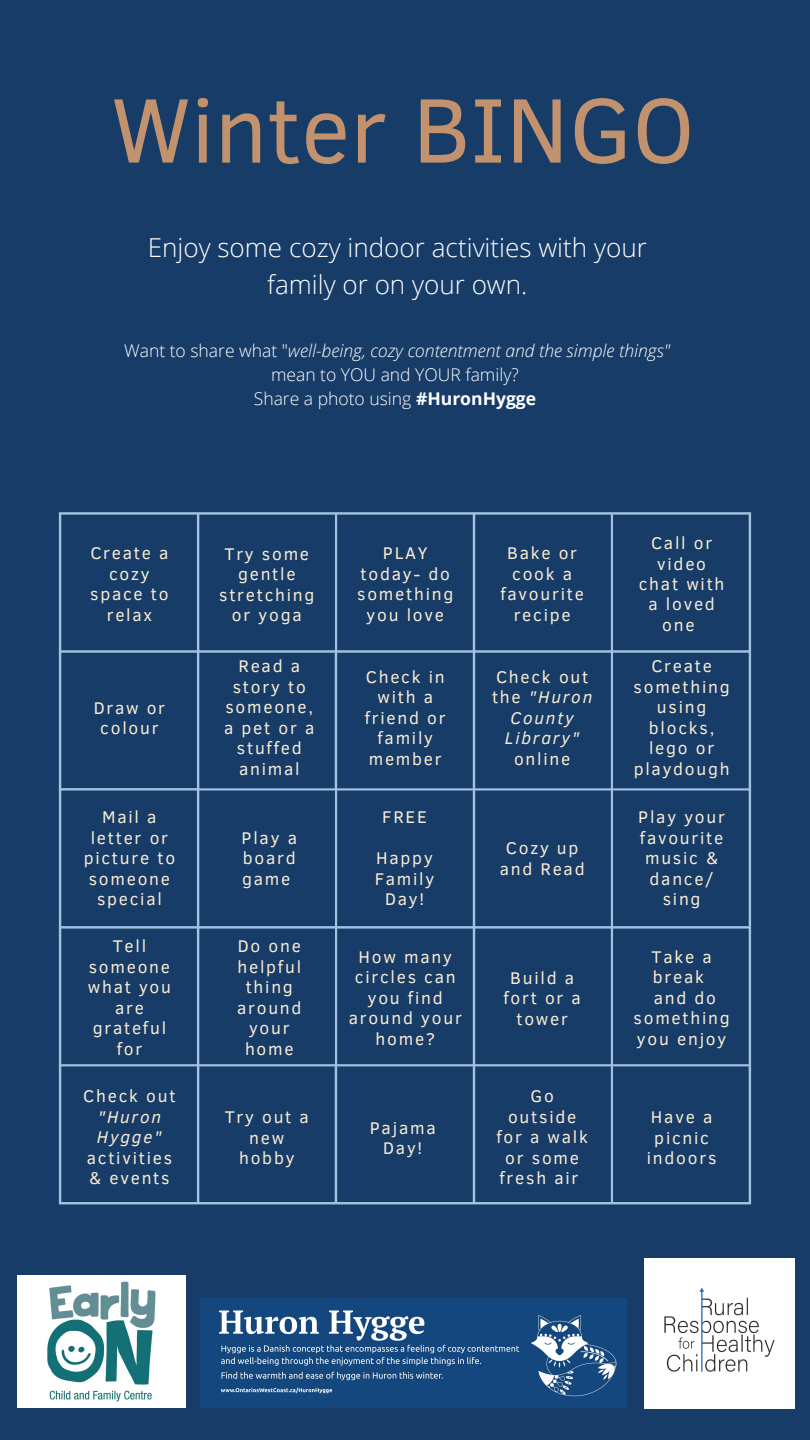
<style>
.page{position:relative;width:810px;height:1440px;background:#173c67}
.page>*{position:absolute;margin:0;border:0;box-sizing:border-box;transform-origin:0 0}
.t1{font:93.5px "Clear Sans";color:#c2926f}
.t2{font:300 26.1px/36.5px "Open Sans";color:#fff;text-align:center}
.t3{font:italic 300 17.5px/24.1px "Open Sans";color:#fff;text-align:center}
.t4{font:300 17.5px "Open Sans";color:#fff}
.t5{font:17.4px/20.5px "Clear Sans";letter-spacing:.1em;color:#f9ecd6;text-align:center}
.t6{font:italic 17.4px/20.5px "Clear Sans";letter-spacing:.1em;color:#f9ecd6;text-align:center}
.s1{font-style:normal}
.s2{font-weight:700}
.s3{font-style:italic}
</style>
<div class="page">
<svg style="left:59px;top:512px;width:692px;height:692px"></svg>
<img style="left:200px;top:1298px;width:426px;height:110px">
<img style="left:17px;top:1275px;width:168px;height:132px">
<img style="left:644px;top:1258px;width:150px;height:150px">
<p class="t1" style="left:111px;top:62px;width:585px">Winter BINGO</p>
<p class="t2" style="left:148px;top:229px;width:501px">Enjoy some cozy indoor activities with your family or on your own.</p>
<p class="t3" style="left:124px;top:338px;width:547px"><span class="s1">Want to share what "</span>well-being, cozy contentment and the simple things" <span class="s1">mean to YOU and YOUR family?</span></p>
<p class="t4" style="left:254px;top:387px;width:284px">Share a photo using <span class="s2">#HuronHygge</span></p>
<p class="t5" style="left:90px;top:542px;width:80px">Create a cozy space to relax</p>
<p class="t5" style="left:357px;top:542px;width:98px">PLAY today- do something you love</p>
<p class="t5" style="left:500px;top:542px;width:85px">Bake or cook a favourite recipe</p>
<p class="t5" style="left:639px;top:532px;width:87px">Call or video chat with a loved one</p>
<p class="t5" style="left:219px;top:542px;width:97px">Try some gentle stretching or yoga</p>
<p class="t5" style="left:94px;top:697px;width:73px">Draw or colour</p>
<p class="t5" style="left:224px;top:655px;width:92px">Read a story to someone, a pet or a stuffed animal</p>
<p class="t6" style="left:492px;top:665px;width:102px"><span class="s1">Check out the</span> "Huron<br>County<br>Library" <span class="s1">online</span></p>
<p class="t5" style="left:634px;top:655px;width:98px">Create something using blocks, lego or playdough</p>
<p class="t5" style="left:365px;top:665px;width:82px">Check in with a friend or family member</p>
<p class="t5" style="left:84px;top:806px;width:93px">Mail a letter or picture to someone special</p>
<p class="t5" style="left:382px;top:806px;width:46px">FREE</p>
<p class="t5" style="left:242px;top:827px;width:57px;text-align:justify">Play a board game</p>
<p class="t5" style="left:500px;top:837px;width:86px">Cozy up and Read</p>
<p class="t5" style="left:375px;top:847px;width:61px">Happy<br>Family<br>Day!</p>
<p class="t5" style="left:88px;top:935px;width:85px">Tell someone what you are grateful for</p>
<p class="t5" style="left:349px;top:946px;width:115px">How many circles can you find around your home?</p>
<p class="t5" style="left:237px;top:935px;width:66px">Do one helpful thing around your home</p>
<p class="t5" style="left:503px;top:966px;width:79px">Build a fort or a tower</p>
<p class="t5" style="left:638px;top:806px;width:88px">Play your favourite music &amp; dance/ sing</p>
<p class="t5" style="left:634px;top:946px;width:98px">Take a break<br>and do something you enjoy</p>
<p class="t5" style="left:83px;top:1085px;width:94px">Check out <span class="s3">"Huron<br>Hygge" </span>activities &amp; events</p>
<p class="t5" style="left:496px;top:1085px;width:93px">Go outside for a walk or some fresh air</p>
<p class="t5" style="left:225px;top:1106px;width:86px">Try out a new hobby</p>
<p class="t5" style="left:647px;top:1106px;width:71px">Have a picnic indoors</p>
<p class="t5" style="left:370px;top:1116px;width:67px">Pajama<br>Day!</p>
</div>
